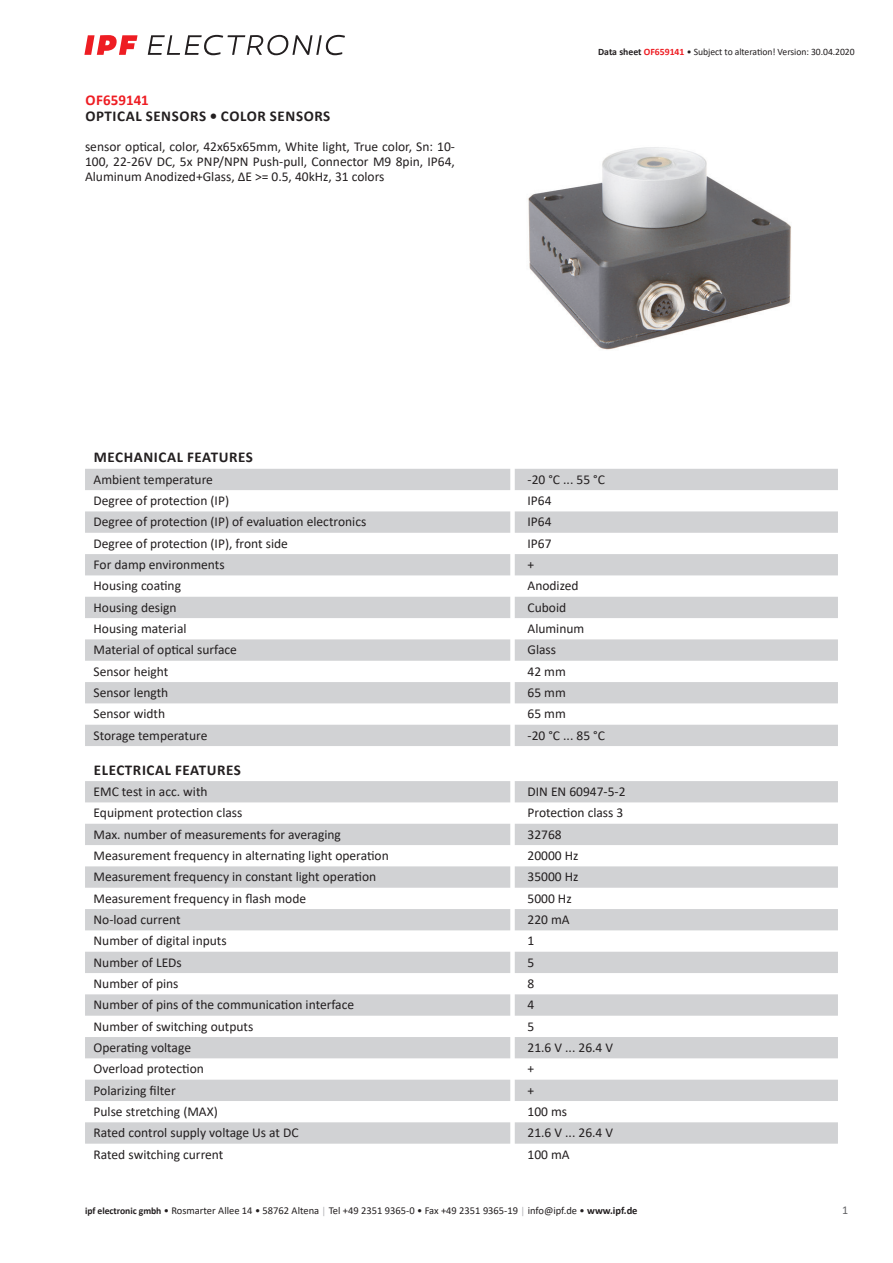
<style>
.page{position:relative;width:893px;height:1263px;background:#fff}
.page>*{position:absolute;margin:0;border:0;box-sizing:border-box;transform-origin:0 0}
.t1{font:700 15px "Calibri";letter-spacing:.04em;color:#231f20}
.t2{font:700 15px "Calibri";color:#ee1d23}
.t3{font:13.5px/15px "Calibri";color:#231f20;text-align:justify}
.t4{font:12px "Calibri";color:#636366}
.t5{font:10.5px "Calibri";color:#231f20}
.t6{font:9.75px "Calibri";letter-spacing:-.005em;color:#231f20}
.s1{font-weight:700}
.s2{font-weight:700;color:#ee1d23}
.s3{font-weight:700;font-size:9.75px}
.s4{font-size:9.75px;color:#a8a9ad}
</style>
<div class="page">
<svg style="left:148px;top:35px;width:197px;height:20px"></svg>
<svg style="left:84px;top:35px;width:54px;height:20px"></svg>
<svg style="left:85px;top:469px;width:753px;height:277px;fill:#d1d2d4"></svg>
<svg style="left:85px;top:781px;width:753px;height:363px;fill:#d2d3d5"></svg>
<img style="left:528px;top:147px;width:263px;height:203px">
<p class="t2" style="left:85px;top:89px;width:65px">OF659141</p>
<p class="t1" style="left:85px;top:106px;width:247px">OPTICAL SENSORS • COLOR SENSORS</p>
<p class="t3" style="left:85px;top:139px;width:371px">sensor optical, color, 42x65x65mm, White light, True color, Sn: 10- 100, 22-26V DC, 5x PNP/NPN Push-pull, Connector M9 8pin, IP64, Aluminum Anodized+Glass, ΔΕ &gt;= 0.5, 40kHz, 31 colors</p>
<p class="t6" style="left:598px;top:45px;width:258px"><span class="s1">Data sheet</span> <span class="s2">OF659141</span> • Subject to alteration! Version: 30.04.2020</p>
<p class="t1" style="left:94px;top:447px;width:161px">MECHANICAL FEATURES</p>
<p class="t3" style="left:94px;top:471px;width:121px">Ambient temperature</p>
<p class="t3" style="left:527px;top:471px;width:79px">-20 °C ... 55 °C</p>
<p class="t3" style="left:94px;top:493px;width:137px">Degree of protection (IP)</p>
<p class="t3" style="left:527px;top:493px;width:26px">IP64</p>
<p class="t3" style="left:94px;top:514px;width:274px">Degree of protection (IP) of evaluation electronics</p>
<p class="t3" style="left:527px;top:514px;width:26px">IP64</p>
<p class="t3" style="left:94px;top:535px;width:196px">Degree of protection (IP), front side</p>
<p class="t3" style="left:527px;top:535px;width:26px">IP67</p>
<p class="t3" style="left:94px;top:557px;width:133px">For damp environments</p>
<p class="t3" style="left:527px;top:557px;width:8px">+</p>
<p class="t3" style="left:94px;top:578px;width:89px">Housing coating</p>
<p class="t3" style="left:527px;top:578px;width:53px">Anodized</p>
<p class="t3" style="left:94px;top:599px;width:85px">Housing design</p>
<p class="t3" style="left:527px;top:599px;width:40px">Cuboid</p>
<p class="t3" style="left:94px;top:621px;width:95px">Housing material</p>
<p class="t3" style="left:527px;top:621px;width:58px">Aluminum</p>
<p class="t3" style="left:94px;top:642px;width:145px">Material of optical surface</p>
<p class="t3" style="left:527px;top:642px;width:30px">Glass</p>
<p class="t3" style="left:94px;top:663px;width:76px">Sensor height</p>
<p class="t3" style="left:527px;top:663px;width:40px">42 mm</p>
<p class="t3" style="left:94px;top:685px;width:76px">Sensor length</p>
<p class="t3" style="left:527px;top:685px;width:40px">65 mm</p>
<p class="t3" style="left:94px;top:706px;width:73px">Sensor width</p>
<p class="t3" style="left:527px;top:706px;width:40px">65 mm</p>
<p class="t3" style="left:94px;top:727px;width:115px">Storage temperature</p>
<p class="t3" style="left:527px;top:727px;width:79px">-20 °C ... 85 °C</p>
<p class="t1" style="left:94px;top:759px;width:149px">ELECTRICAL FEATURES</p>
<p class="t3" style="left:94px;top:784px;width:116px">EMC test in acc. with</p>
<p class="t3" style="left:527px;top:784px;width:100px">DIN EN 60947-5-2</p>
<p class="t3" style="left:94px;top:805px;width:150px">Equipment protection class</p>
<p class="t3" style="left:527px;top:805px;width:97px">Protection class 3</p>
<p class="t3" style="left:94px;top:826px;width:249px">Max. number of measurements for averaging</p>
<p class="t3" style="left:527px;top:826px;width:36px">32768</p>
<p class="t3" style="left:94px;top:848px;width:297px">Measurement frequency in alternating light operation</p>
<p class="t3" style="left:527px;top:848px;width:53px">20000 Hz</p>
<p class="t3" style="left:94px;top:869px;width:284px">Measurement frequency in constant light operation</p>
<p class="t3" style="left:527px;top:869px;width:53px">35000 Hz</p>
<p class="t3" style="left:94px;top:890px;width:214px">Measurement frequency in flash mode</p>
<p class="t3" style="left:527px;top:890px;width:46px">5000 Hz</p>
<p class="t3" style="left:94px;top:912px;width:89px">No-load current</p>
<p class="t3" style="left:527px;top:912px;width:44px">220 mA</p>
<p class="t3" style="left:94px;top:933px;width:135px">Number of digital inputs</p>
<p class="t3" style="left:527px;top:933px;width:8px">1</p>
<p class="t3" style="left:94px;top:954px;width:90px">Number of LEDs</p>
<p class="t3" style="left:527px;top:954px;width:8px">5</p>
<p class="t3" style="left:94px;top:976px;width:86px">Number of pins</p>
<p class="t3" style="left:527px;top:976px;width:8px">8</p>
<p class="t3" style="left:94px;top:997px;width:262px">Number of pins of the communication interface</p>
<p class="t3" style="left:527px;top:997px;width:8px">4</p>
<p class="t3" style="left:94px;top:1018px;width:161px">Number of switching outputs</p>
<p class="t3" style="left:527px;top:1018px;width:8px">5</p>
<p class="t3" style="left:94px;top:1040px;width:99px">Operating voltage</p>
<p class="t3" style="left:527px;top:1040px;width:87px">21.6 V ... 26.4 V</p>
<p class="t3" style="left:94px;top:1061px;width:112px">Overload protection</p>
<p class="t3" style="left:527px;top:1061px;width:8px">+</p>
<p class="t3" style="left:94px;top:1082px;width:84px">Polarizing filter</p>
<p class="t3" style="left:527px;top:1082px;width:8px">+</p>
<p class="t3" style="left:94px;top:1104px;width:126px">Pulse stretching (MAX)</p>
<p class="t3" style="left:527px;top:1104px;width:41px">100 ms</p>
<p class="t3" style="left:94px;top:1125px;width:207px">Rated control supply voltage Us at DC</p>
<p class="t3" style="left:527px;top:1125px;width:87px">21.6 V ... 26.4 V</p>
<p class="t3" style="left:94px;top:1146px;width:131px">Rated switching current</p>
<p class="t3" style="left:527px;top:1146px;width:44px">100 mA</p>
<p class="t5" style="left:85px;top:1203px;width:554px"><span class="s3">ipf electronic gmbh</span> • Rosmarter Allee 14 • 58762 Altena <span class="s4">│</span> Tel +49 2351 9365-0 • Fax +49 2351 9365-19 <span class="s4">│</span> info@ipf.de • <span class="s1">www.ipf.de</span></p>
<p class="t4" style="left:842px;top:1201px;width:8px">1</p>
</div>
